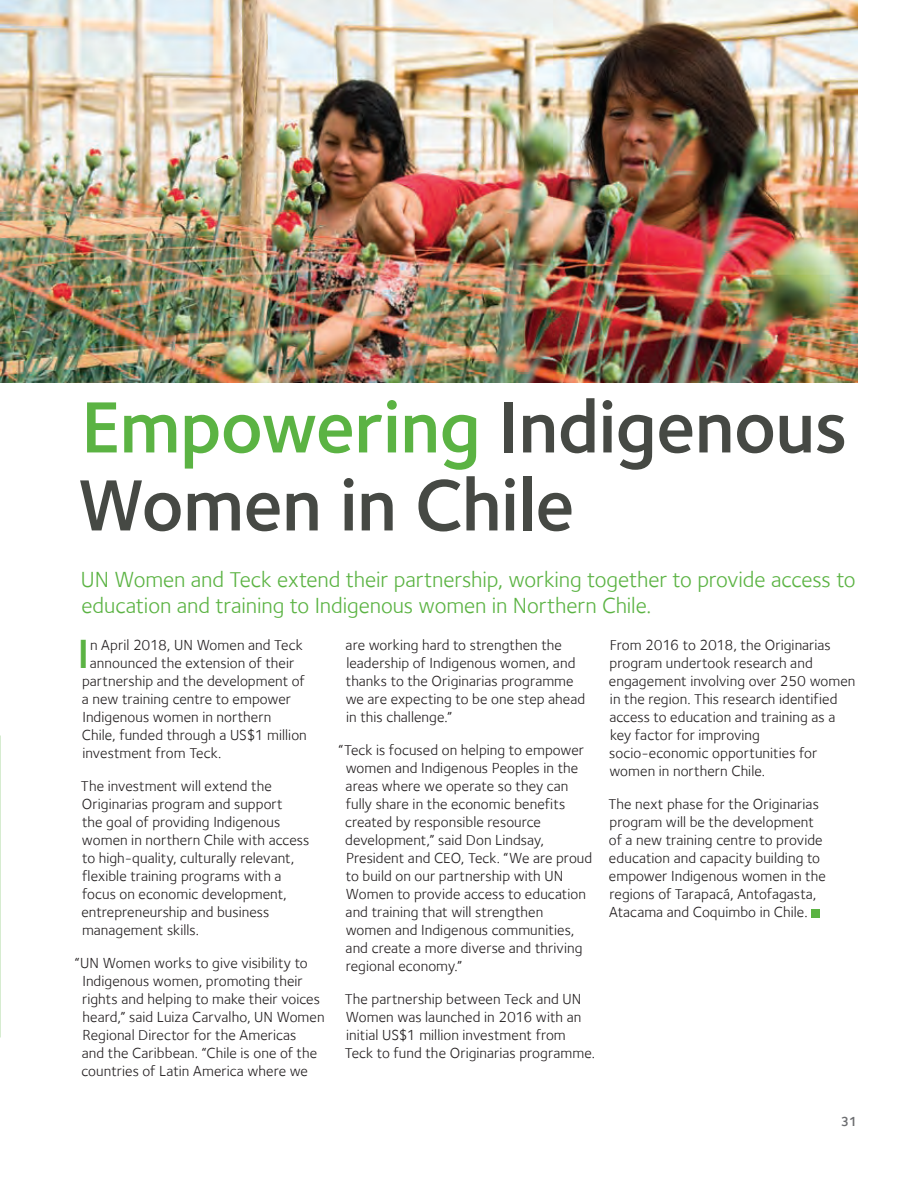
<style>
.page{position:relative;width:918px;height:1188px;background:#fff}
.page>*{position:absolute;margin:0;border:0;box-sizing:border-box;transform-origin:0 0}
.t1{font:600 75px/78px "Foundry Sterling";letter-spacing:-.01em;color:#464944}
.t2{font:600 42px "Foundry Sterling";color:#5bb343}
.t3{font:22.5px/25.5px "Foundry Sterling";letter-spacing:-.005em;color:#5bb343}
.t4{font:15px/18px "Foundry Sterling";letter-spacing:.005em;color:#231f20}
.t5{font:600 13.5px "Foundry Sterling";color:#6c6d70}
.s1{color:#5bb343}
</style>
<div class="page">
<img style="left:0;top:0;width:858px;height:383px">
<div style="left:811px;top:909px;width:9px;height:8px;background:#5bb343"></div>
<h1 class="t1" style="left:77px;top:387px;width:772px"><span class="s1">Empowering</span> Indigenous<br>Women in Chile</h1>
<h3 class="t3" style="left:81px;top:567px;width:776px">UN Women and Teck extend their partnership, working together to provide access to education and training to Indigenous women in Northern Chile.</h3>
<p class="t4" style="left:346px;top:636px;width:241px">are working hard to strengthen the leadership of Indigenous women, and thanks to the Originarias programme we are expecting to be one step ahead in this challenge.”</p>
<p class="t4" style="left:345px;top:741px;width:249px;text-indent:-7px">“Teck is focused on helping to empower women and Indigenous Peoples in the areas where we operate so they can fully share in the economic benefits created by responsible resource development,” said Don Lindsay, President and CEO, Teck. “We are proud to build on our partnership with UN Women to provide access to education and training that will strengthen women and Indigenous communities, and create a more diverse and thriving regional economy.”</p>
<p class="t4" style="left:345px;top:990px;width:252px">The partnership between Teck and UN Women was launched in 2016 with an initial US$1 million investment from Teck to fund the Originarias programme.</p>
<h2 class="t2" style="left:78px;top:630px;width:13px">I</h2>
<p class="t4" style="left:90px;top:636px;width:214px">n April 2018, UN Women and Teck</p>
<p class="t4" style="left:609px;top:636px;width:248px">From 2016 to 2018, the Originarias program undertook research and engagement involving over 250 women in the region. This research identified access to education and training as a key factor for improving socio-economic opportunities for women in northern Chile.</p>
<p class="t4" style="left:608px;top:795px;width:219px">The next phase for the Originarias program will be the development of a new training centre to provide education and capacity building to empower Indigenous women in the regions of Tarapacá, Antofagasta, Atacama and Coquimbo in Chile.</p>
<p class="t4" style="left:90px;top:654px;width:206px">announced the extension of their</p>
<p class="t4" style="left:82px;top:672px;width:224px">partnership and the development of</p>
<p class="t4" style="left:82px;top:690px;width:211px">a new training centre to empower</p>
<p class="t4" style="left:82px;top:708px;width:190px">Indigenous women in northern</p>
<p class="t4" style="left:82px;top:726px;width:226px">Chile, funded through a US$1 million</p>
<p class="t4" style="left:82px;top:744px;width:140px">investment from Teck.</p>
<p class="t4" style="left:81px;top:777px;width:230px">The investment will extend the<br>Originarias program and support<br>the goal of providing Indigenous women in northern Chile with access to high-quality, culturally relevant, flexible training programs with a focus on economic development, entrepreneurship and business management skills.</p>
<p class="t4" style="left:81px;top:954px;width:245px;text-indent:-7px">“UN Women works to give visibility to Indigenous women, promoting their rights and helping to make their voices heard,” said Luiza Carvalho, UN Women Regional Director for the Americas<br>and the Caribbean. “Chile is one of the countries of Latin America where we</p>
<p class="t5" style="left:841px;top:1113px;width:18px">31</p>
</div>
